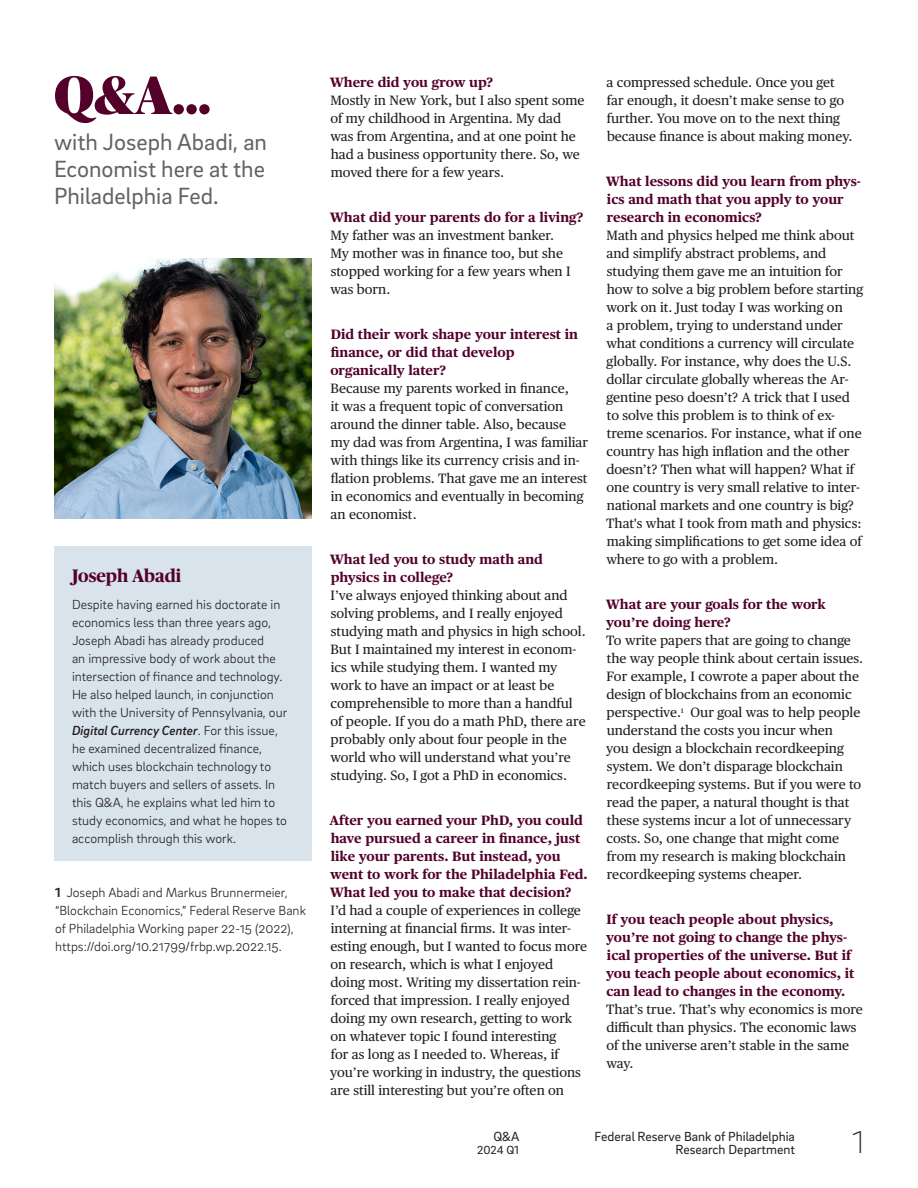
<style>
.page{position:relative;width:918px;height:1188px;background:#fff}
.page>*{position:absolute;margin:0;border:0;box-sizing:border-box;transform-origin:0 0}
.t1{font:900 54px "Publico Banner";color:#53002b}
.t2{font:200 32.25px "Brix Sans";color:#231f20}
.t3{font:24px/27px "Brix Sans";color:#636366;text-align:justify}
.t4{font:700 18px "Publico Headline";color:#53002b}
.t5{font:13.5px/18px "Publico Text";color:#231f20}
.t6{font:300 13.5px/18px "Brix Sans";color:#231f20}
.t7{font:700 13.5px/18px "Publico Text";color:#53002b}
.t8{font:13.5px/13.5px "Brix Sans";color:#231f20;text-align:right}
.t9{font:12px "Brix Sans";color:#231f20}
.s1{font-weight:500;font-style:italic}
.s2{font-weight:700}
</style>
<div class="page">
<img style="left:54px;top:258px;width:258px;height:261px">
<div style="left:54px;top:546px;width:258px;height:315px;background:#d8e3ec"></div>
<h1 class="t1" style="left:54px;top:56px;width:158px">Q&amp;A…</h1>
<h3 class="t3" style="left:54px;top:127px;width:214px">with Joseph Abadi, an Economist here at the Philadelphia Fed.</h3>
<h3 class="t4" style="left:72px;top:563px;width:111px">Joseph Abadi</h3>
<p class="t6" style="left:72px;top:595px;width:217px">Despite having earned his doctorate in economics less than three years ago, Joseph Abadi has already produced<br>an impressive body of work about the intersection of finance and technology.<br>He also helped launch, in conjunction with the University of Pennsylvania, our <span class="s1">Digital Currency Center</span>. For this issue, he examined decentralized finance, which uses blockchain technology to match buyers and sellers of assets. In this Q&amp;A, he explains what led him to study economics, and what he hopes to accomplish through this work.</p>
<p class="t6" style="left:55px;top:883px;width:252px"><span class="s2">1</span> Joseph Abadi and Markus Brunnermeier, “Blockchain Economics,” Federal Reserve Bank of Philadelphia Working paper 22-15 (2022), https://doi.org/10.21799/frbp.wp.2022.15.</p>
<p class="t7" style="left:330px;top:72px;width:165px">Where did you grow up?</p>
<p class="t5" style="left:330px;top:90px;width:256px">Mostly in New York, but I also spent some of my childhood in Argentina. My dad was from Argentina, and at one point he had a business opportunity there. So, we moved there for a few years.</p>
<p class="t7" style="left:330px;top:207px;width:255px">What did your parents do for a living?</p>
<p class="t5" style="left:330px;top:225px;width:242px">My father was an investment banker.<br>My mother was in finance too, but she stopped working for a few years when I was born.</p>
<p class="t7" style="left:330px;top:324px;width:249px">Did their work shape your interest in finance, or did that develop organically later?</p>
<p class="t5" style="left:330px;top:378px;width:259px">Because my parents worked in finance,<br>it was a frequent topic of conversation around the dinner table. Also, because<br>my dad was from Argentina, I was familiar with things like its currency crisis and in&shy;flation problems. That gave me an interest in economics and eventually in becoming an economist.</p>
<p class="t7" style="left:330px;top:549px;width:215px">What led you to study math and physics in college?</p>
<p class="t5" style="left:330px;top:585px;width:257px">I’ve always enjoyed thinking about and solving problems, and I really enjoyed studying math and physics in high school.<br>But I maintained my interest in econom&shy;ics while studying them. I wanted my work to have an impact or at least be comprehensible to more than a handful of people. If you do a math PhD, there are probably only about four people in the world who will understand what you’re studying. So, I got a PhD in economics.</p>
<p class="t7" style="left:330px;top:810px;width:260px">After you earned your PhD, you could have pursued a career in finance, just like your parents. But instead, you went to work for the Philadelphia Fed.<br>What led you to make that decision?</p>
<p class="t5" style="left:330px;top:900px;width:258px">I’d had a couple of experiences in college interning at financial firms. It was inter&shy;esting enough, but I wanted to focus more on research, which is what I enjoyed doing most. Writing my dissertation rein&shy;forced that impression. I really enjoyed doing my own research, getting to work on whatever topic I found interesting<br>for as long as I needed to. Whereas, if you’re working in industry, the questions are still interesting but you’re often on</p>
<p class="t5" style="left:607px;top:72px;width:247px">a compressed schedule. Once you get far enough, it doesn’t make sense to go further. You move on to the next thing because finance is about making money.</p>
<p class="t7" style="left:606px;top:171px;width:257px">What lessons did you learn from phys&shy;ics and math that you apply to your research in economics?</p>
<p class="t5" style="left:606px;top:225px;width:259px">Math and physics helped me think about and simplify abstract problems, and studying them gave me an intuition for how to solve a big problem before starting work on it. Just today I was working on<br>a problem, trying to understand under what conditions a currency will circulate globally. For instance, why does the U.S. dollar circulate globally whereas the Ar&shy;gentine peso doesn’t? A trick that I used to solve this problem is to think of ex&shy;treme scenarios. For instance, what if one country has high inflation and the other doesn’t? Then what will happen? What if one country is very small relative to inter&shy;national markets and one country is big?<br>That's what I took from math and physics: making simplifications to get some idea of where to go with a problem.</p>
<p class="t7" style="left:606px;top:594px;width:222px">What are your goals for the work you’re doing here?</p>
<p class="t5" style="left:606px;top:630px;width:258px">To write papers that are going to change the way people think about certain issues.<br>For example, I cowrote a paper about the design of blockchains from an economic perspective.<sup>1</sup> Our goal was to help people understand the costs you incur when<br>you design a blockchain recordkeeping system. We don’t disparage blockchain recordkeeping systems. But if you were to read the paper, a natural thought is that these systems incur a lot of unnecessary costs. So, one change that might come from my research is making blockchain recordkeeping systems cheaper.</p>
<p class="t7" style="left:606px;top:909px;width:250px">If you teach people about physics, you’re not going to change the phys&shy;ical properties of the universe. But if you teach people about economics, it can lead to changes in the economy.</p>
<p class="t5" style="left:606px;top:999px;width:258px">That’s true. That’s why economics is more difficult than physics. The economic laws of the universe aren’t stable in the same way.</p>
<p class="t8" style="left:493px;top:1129px;width:28px">Q&amp;A</p>
<p class="t9" style="left:477px;top:1142px;width:43px">2024 Q1</p>
<p class="t8" style="left:595px;top:1129px;width:202px">Federal Reserve Bank of Philadelphia<br>Research Department</p>
<h2 class="t2" style="left:852px;top:1122px;width:13px">1</h2>
</div>
